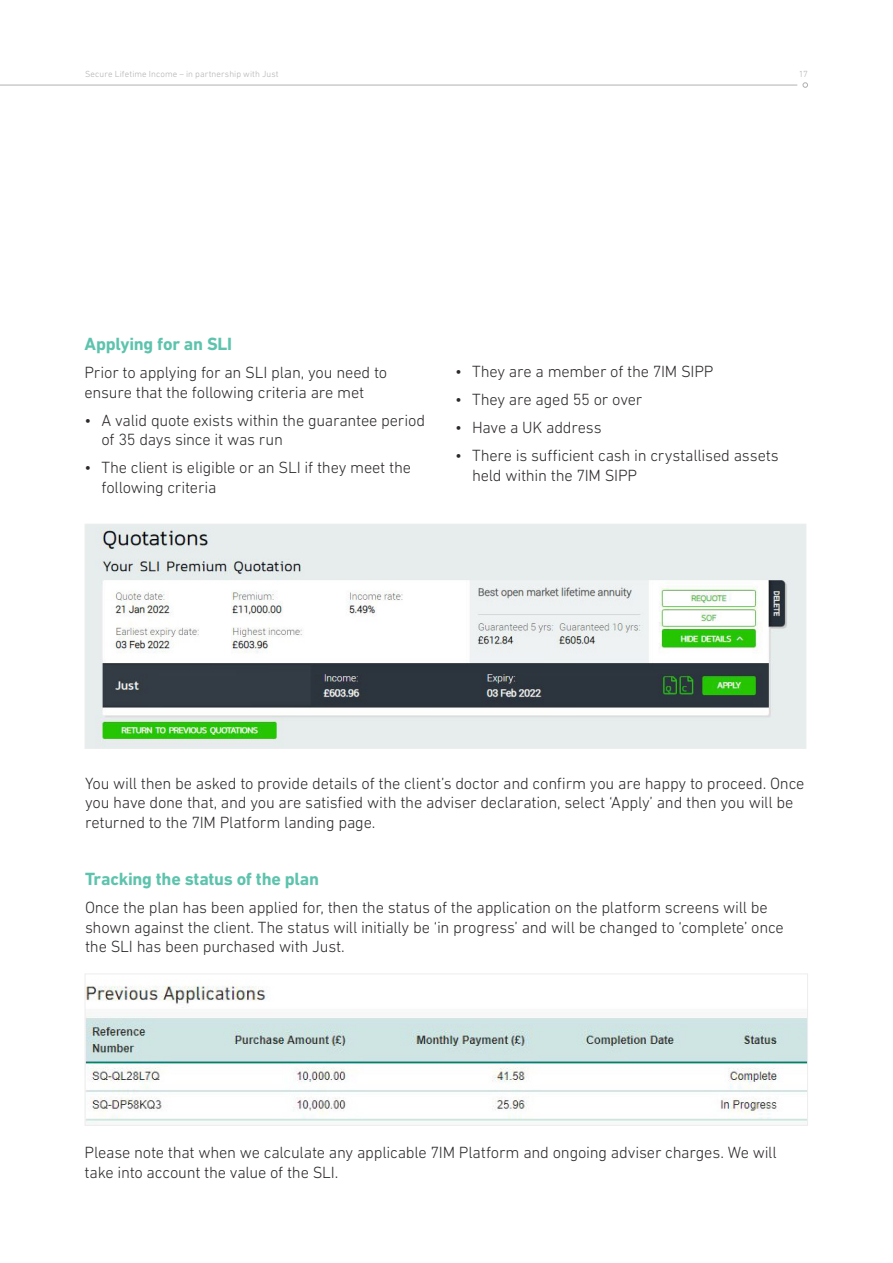
<style>
.page{position:relative;width:893px;height:1263px;background:#fff}
.page>*{position:absolute;margin:0;border:0;box-sizing:border-box;transform-origin:0 0}
.Content_H1_Bold_12_1{font:700 18px "DIN Next LT Pro";letter-spacing:-.015em;color:#5dc3ad}
.Content_Body_Light_1{font:300 16.5px/19.5px "DIN Next LT Pro";letter-spacing:-.015em;color:#2d292a}
.t1{font:300 9px "DIN Next LT Pro";letter-spacing:.01em;color:#b1b1b2}
</style>
<div class="page">
<img style="left:87px;top:984px;width:719px;height:140px">
<div style="left:85px;top:973px;width:723px;height:153px;border:1px solid #ededee"></div>
<img style="left:87px;top:526px;width:717px;height:221px">
<div style="left:85px;top:524px;width:721px;height:225px;border:1px solid #ededee"></div>
<svg style="left:803px;top:82px;width:5px;height:6px"></svg>
<hr style="left:0;top:85px;width:797px;height:1px;background:#b1b1b2">
<p class="t1" style="left:85px;top:68px;width:195px">Secure Lifetime Income – in partnership with Just</p>
<p class="t1" style="left:799px;top:68px;width:11px">17</p>
<p class="Content_H1_Bold_12_1" style="left:85px;top:334px;width:149px">Applying for an SLI</p>
<p class="Content_Body_Light_1" style="left:85px;top:363px;width:304px">Prior to applying for an SLI plan, you need to ensure that the following criteria are met</p>
<p class="Content_Body_Light_1" style="left:102px;top:410px;width:325px;text-indent:-17px">• A valid quote exists within the guarantee period of 35 days since it was run</p>
<p class="Content_Body_Light_1" style="left:102px;top:458px;width:311px;text-indent:-17px">• The client is eligible or an SLI if they meet the following criteria</p>
<p class="Content_Body_Light_1" style="left:455px;top:362px;width:260px">• They are a member of the 7IM SIPP</p>
<p class="Content_Body_Light_1" style="left:455px;top:390px;width:189px">• They are aged 55 or over</p>
<p class="Content_Body_Light_1" style="left:455px;top:418px;width:148px">• Have a UK address</p>
<p class="Content_Body_Light_1" style="left:472px;top:446px;width:308px;text-indent:-17px">• There is sufficient cash in crystallised assets held within the 7IM SIPP</p>
<p class="Content_Body_Light_1" style="left:85px;top:773px;width:721px">You will then be asked to provide details of the client’s doctor and confirm you are happy to proceed. Once you have done that, and you are satisfied with the adviser declaration, select ‘Apply’ and then you will be returned to the 7IM Platform landing page.</p>
<p class="Content_H1_Bold_12_1" style="left:85px;top:868px;width:235px">Tracking the status of the plan</p>
<p class="Content_Body_Light_1" style="left:85px;top:898px;width:700px">Once the plan has been applied for, then the status of the application on the platform screens will be shown against the client. The status will initially be ‘in progress’ and will be changed to ‘complete’ once the SLI has been purchased with Just.</p>
<p class="Content_Body_Light_1" style="left:85px;top:1143px;width:694px">Please note that when we calculate any applicable 7IM Platform and ongoing adviser charges. We will take into account the value of the SLI.</p>
</div>
